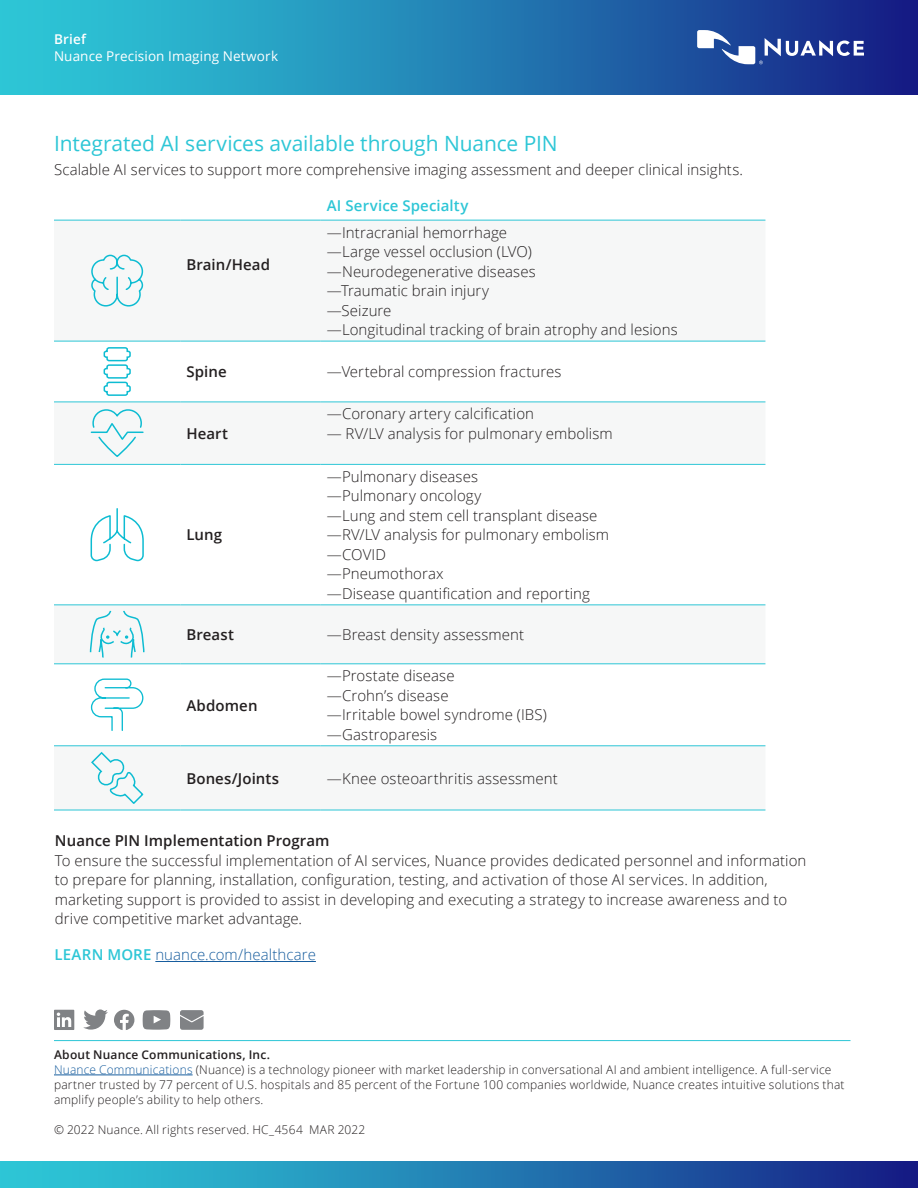
<style>
.page{position:relative;width:918px;height:1188px;background:#fff}
.page>*{position:absolute;margin:0;border:0;box-sizing:border-box;transform-origin:0 0}
.Body_Text_10_13{font:21px "Open Sans";letter-spacing:-.005em;color:#2dc6d6}
.Body_Text_10_13-2{font:300 15px/19.5px "Open Sans";letter-spacing:.005em;color:#231f20}
.Body_Text_10_13-3{font:600 15px "Open Sans";letter-spacing:.005em;color:#231f20}
.Body_Text_10_13-4{font:300 15px "Open Sans";letter-spacing:.005em;color:#175d9e}
.Body_Text_Subhead_10{font:600 15px "Open Sans";letter-spacing:.005em;color:#231f20}
.Body_Text_10_13-5{font:600 15px "Open Sans";letter-spacing:.01em;color:#2dc6d6}
.Product_Offering_Nam{font:13.5px "Open Sans";letter-spacing:.01em;color:#fff}
.Data_sheet_9_11{font:600 13.5px "Open Sans";letter-spacing:.015em;color:#fff}
.About_Nuance_Legal{font:300 12px/15px "Open Sans";letter-spacing:.015em;color:#231f20}
.About_Nuance_SemiBol{font:600 12px "Open Sans";letter-spacing:.015em;color:#231f20}
.s1{font-weight:600;color:#2dc6d6}
.s2{color:#175d9e}
</style>
<div class="page">
<svg style="left:54px;top:1010px;width:20px;height:20px"></svg>
<svg style="left:83px;top:1009px;width:25px;height:21px"></svg>
<svg style="left:114px;top:1010px;width:20px;height:20px"></svg>
<svg style="left:143px;top:1010px;width:27px;height:20px"></svg>
<svg style="left:180px;top:1010px;width:24px;height:20px"></svg>
<hr style="left:155px;top:961px;width:161px;height:1px;background:#175d9e">
<div style="left:0;top:1161px;width:918px;height:27px;background:linear-gradient(to right,#2fd4dd,#162388)"></div>
<div style="left:0;top:0;width:918px;height:94px;background:linear-gradient(to right,#2fd4dd,#162388)"></div>
<svg style="left:697px;top:30px;width:167px;height:34px"></svg>
<hr style="left:54px;top:1040px;width:796px;height:1px;background:#2dc6d6">
<hr style="left:54px;top:1075px;width:139px;height:1px;background:#175d9e">
<svg style="left:54px;top:340px;width:711px;height:1px"></svg>
<svg style="left:54px;top:463px;width:711px;height:347px"></svg>
<hr style="left:54px;top:220px;width:126px;height:1px;background:#2dc6d6">
<hr style="left:180px;top:220px;width:141px;height:1px;background:#2dc6d6">
<hr style="left:321px;top:220px;width:444px;height:1px;background:#2dc6d6">
<hr style="left:54px;top:341px;width:126px;height:1px;background:#2dc6d6">
<hr style="left:180px;top:341px;width:141px;height:1px;background:#2dc6d6">
<hr style="left:321px;top:341px;width:444px;height:1px;background:#2dc6d6">
<hr style="left:54px;top:402px;width:126px;height:1px;background:#2dc6d6">
<hr style="left:180px;top:402px;width:141px;height:1px;background:#2dc6d6">
<hr style="left:321px;top:402px;width:444px;height:1px;background:#2dc6d6">
<hr style="left:54px;top:464px;width:126px;height:1px;background:#2dc6d6">
<hr style="left:180px;top:464px;width:141px;height:1px;background:#2dc6d6">
<hr style="left:321px;top:464px;width:444px;height:1px;background:#2dc6d6">
<hr style="left:54px;top:604px;width:126px;height:1px;background:#2dc6d6">
<hr style="left:180px;top:604px;width:141px;height:1px;background:#2dc6d6">
<hr style="left:321px;top:604px;width:444px;height:1px;background:#2dc6d6">
<hr style="left:54px;top:663px;width:126px;height:1px;background:#2dc6d6">
<hr style="left:180px;top:663px;width:141px;height:1px;background:#2dc6d6">
<hr style="left:321px;top:663px;width:444px;height:1px;background:#2dc6d6">
<hr style="left:54px;top:745px;width:126px;height:1px;background:#2dc6d6">
<hr style="left:180px;top:745px;width:141px;height:1px;background:#2dc6d6">
<hr style="left:321px;top:745px;width:444px;height:1px;background:#2dc6d6">
<hr style="left:54px;top:810px;width:126px;height:1px;background:#2dc6d6">
<hr style="left:180px;top:810px;width:141px;height:1px;background:#2dc6d6">
<hr style="left:321px;top:810px;width:444px;height:1px;background:#2dc6d6">
<svg style="left:91px;top:254px;width:53px;height:53px"></svg>
<svg style="left:103px;top:347px;width:28px;height:49px"></svg>
<svg style="left:90px;top:409px;width:54px;height:48px"></svg>
<svg style="left:90px;top:507px;width:55px;height:55px"></svg>
<svg style="left:89px;top:609px;width:56px;height:50px"></svg>
<svg style="left:90px;top:678px;width:54px;height:54px"></svg>
<svg style="left:90px;top:751px;width:55px;height:56px"></svg>
<p class="Data_sheet_9_11" style="left:54px;top:30px;width:33px">Brief</p>
<p class="Product_Offering_Nam" style="left:54px;top:47px;width:226px">Nuance Precision Imaging Network</p>
<p class="Body_Text_10_13" style="left:54px;top:129px;width:505px">Integrated AI services available through Nuance PIN</p>
<p class="Body_Text_10_13-2" style="left:54px;top:159px;width:691px">Scalable AI services to support more comprehensive imaging assessment and deeper clinical insights.</p>
<p class="Body_Text_10_13-3" style="left:186px;top:254px;width:85px">Brain/Head</p>
<p class="Body_Text_10_13-5" style="left:327px;top:195px;width:143px">AI Service Specialty</p>
<p class="Body_Text_10_13-2" style="left:327px;top:222px;width:182px">―Intracranial hemorrhage</p>
<p class="Body_Text_10_13-2" style="left:327px;top:242px;width:207px">―Large vessel occlusion (LVO)</p>
<p class="Body_Text_10_13-2" style="left:327px;top:261px;width:211px">―Neurodegenerative diseases</p>
<p class="Body_Text_10_13-2" style="left:327px;top:281px;width:164px">―Traumatic brain injury</p>
<p class="Body_Text_10_13-2" style="left:327px;top:300px;width:66px">―Seizure</p>
<p class="Body_Text_10_13-2" style="left:327px;top:320px;width:352px">—Longitudinal tracking of brain atrophy and lesions</p>
<p class="Body_Text_10_13-3" style="left:186px;top:362px;width:42px">Spine</p>
<p class="Body_Text_10_13-2" style="left:327px;top:362px;width:236px">―Vertebral compression fractures</p>
<p class="Body_Text_10_13-3" style="left:186px;top:423px;width:43px">Heart</p>
<p class="Body_Text_10_13-3" style="left:186px;top:525px;width:37px">Lung</p>
<p class="Body_Text_10_13-2" style="left:327px;top:404px;width:209px">―Coronary artery calcification</p>
<p class="Body_Text_10_13-2" style="left:327px;top:423px;width:287px">― RV/LV analysis for pulmonary embolism</p>
<p class="Body_Text_10_13-2" style="left:327px;top:466px;width:153px">―Pulmonary diseases</p>
<p class="Body_Text_10_13-2" style="left:327px;top:486px;width:156px">―Pulmonary oncology</p>
<p class="Body_Text_10_13-2" style="left:327px;top:505px;width:272px">—Lung and stem cell transplant disease</p>
<p class="Body_Text_10_13-2" style="left:327px;top:525px;width:284px">—RV/LV analysis for pulmonary embolism</p>
<p class="Body_Text_10_13-2" style="left:327px;top:544px;width:61px">―COVID</p>
<p class="Body_Text_10_13-2" style="left:327px;top:564px;width:118px">―Pneumothorax</p>
<p class="Body_Text_10_13-2" style="left:327px;top:583px;width:265px">―Disease quantification and reporting</p>
<p class="Body_Text_10_13-3" style="left:186px;top:624px;width:49px">Breast</p>
<p class="Body_Text_10_13-2" style="left:327px;top:624px;width:199px">―Breast density assessment</p>
<p class="Body_Text_10_13-3" style="left:186px;top:695px;width:73px">Abdomen</p>
<p class="Body_Text_10_13-2" style="left:327px;top:666px;width:129px">―Prostate disease</p>
<p class="Body_Text_10_13-2" style="left:327px;top:685px;width:123px">―Crohn’s disease</p>
<p class="Body_Text_10_13-2" style="left:327px;top:705px;width:222px">―Irritable bowel syndrome (IBS)</p>
<p class="Body_Text_10_13-2" style="left:327px;top:724px;width:112px">―Gastroparesis</p>
<p class="Body_Text_10_13-3" style="left:186px;top:768px;width:94px">Bones/Joints</p>
<p class="Body_Text_10_13-2" style="left:327px;top:768px;width:233px">―Knee osteoarthritis assessment</p>
<p class="Body_Text_Subhead_10" style="left:55px;top:831px;width:276px">Nuance PIN Implementation Program</p>
<p class="Body_Text_10_13-2" style="left:55px;top:850px;width:753px">To ensure the successful implementation of AI services, Nuance provides dedicated personnel and information to prepare for planning, installation, configuration, testing, and activation of those AI services. In addition, marketing support is provided to assist in developing and executing a strategy to increase awareness and to drive competitive market advantage.</p>
<p class="Body_Text_10_13-4" style="left:54px;top:945px;width:263px"><span class="s1">LEARN MORE</span> nuance.com/healthcare</p>
<p class="About_Nuance_SemiBol" style="left:54px;top:1046px;width:218px">About Nuance Communications, Inc.</p>
<p class="About_Nuance_Legal" style="left:54px;top:1062px;width:792px"><span class="s2">Nuance Communications</span> (Nuance) is a technology pioneer with market leadership in conversational AI and ambient intelligence. A full-service partner trusted by 77 percent of U.S. hospitals and 85 percent of the Fortune 100 companies worldwide, Nuance creates intuitive solutions that amplify people’s ability to help others.</p>
<p class="About_Nuance_Legal" style="left:54px;top:1122px;width:313px">© 2022 Nuance. All rights reserved. HC_4564 MAR 2022</p>
</div>
